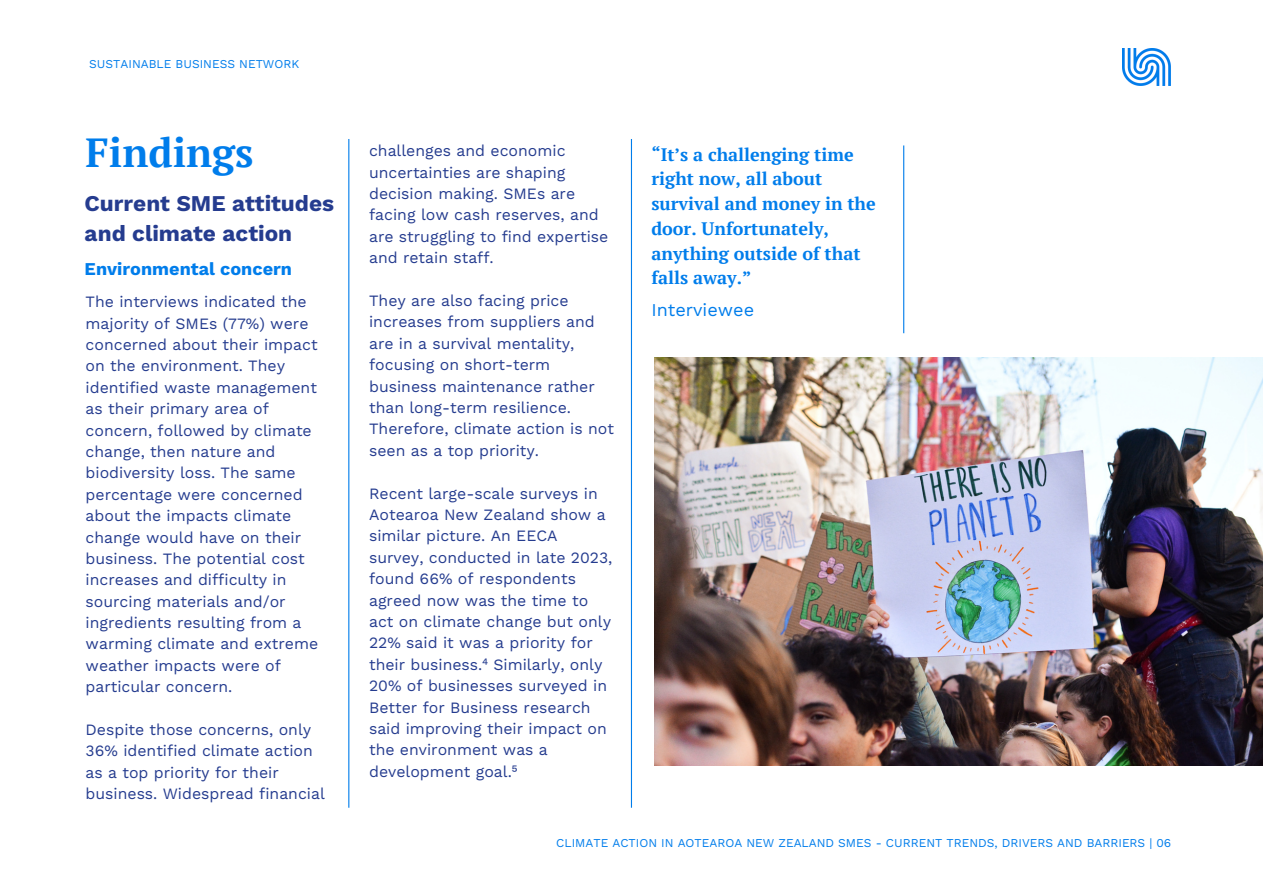
<style>
.page{position:relative;width:1263px;height:894px;background:#fff}
.page>*{position:absolute;margin:0;border:0;box-sizing:border-box;transform-origin:0 0}
.t1{font:700 40.5px "PT Serif";color:#007deb}
.t2{font:700 22.5px/30.3px "Work Sans";color:#253c8f}
.t3{font:700 18px/24.8px "PT Serif";color:#007deb}
.t4{font:700 18px "Work Sans";color:#007deb}
.t5{font:18px "Work Sans";color:#007deb}
.t6{font:15.75px/21.3px "Work Sans";color:#253c8f}
.t7{font:12px "Work Sans";color:#007deb}
</style>
<div class="page">
<img style="left:1122px;top:48px;width:49px;height:37px">
<hr style="left:348px;top:139px;width:1px;height:668px;background:#007deb">
<hr style="left:903px;top:145px;width:1px;height:188px;background:#007deb">
<img style="left:655px;top:357px;width:608px;height:408px">
<hr style="left:631px;top:139px;width:1px;height:668px;background:#007deb">
<p class="t7" style="left:89px;top:57px;width:211px">SUSTAINABLE BUSINESS NETWORK</p>
<h1 class="t1" style="left:86px;top:125px;width:169px">Findings</h1>
<p class="t6" style="left:369px;top:140px;width:241px">challenges and economic uncertainties are shaping decision making. SMEs are facing low cash reserves, and are struggling to find expertise and retain staff.</p>
<p class="t6" style="left:369px;top:290px;width:246px">They are also facing price increases from suppliers and are in a survival mentality, focusing on short-term business maintenance rather than long-term resilience.<br>Therefore, climate action is not seen as a top priority.</p>
<p class="t6" style="left:369px;top:482px;width:245px">Recent large-scale surveys in<br>Aotearoa New Zealand show a similar picture. An EECA survey, conducted in late 2023, found 66% of respondents agreed now was the time to act on climate change but only<br>22% said it was a priority for their business.⁴ Similarly, only<br>20% of businesses surveyed in<br>Better for Business research said improving their impact on the environment was a development goal.⁵</p>
<h2 class="t2" style="left:85px;top:187px;width:251px">Current SME attitudes and climate action</h2>
<p class="t4" style="left:85px;top:258px;width:209px">Environmental concern</p>
<p class="t6" style="left:86px;top:291px;width:234px">The interviews indicated the majority of SMEs (77%) were concerned about their impact on the environment. They identified waste management as their primary area of concern, followed by climate change, then nature and biodiversity loss. The same percentage were concerned about the impacts climate change would have on their business. The potential cost increases and difficulty in sourcing materials and/or ingredients resulting from a warming climate and extreme weather impacts were of particular concern.</p>
<p class="t6" style="left:86px;top:718px;width:241px">Despite those concerns, only<br>36% identified climate action as a top priority for their business. Widespread financial</p>
<p class="t3" style="left:651px;top:141px;width:226px">“It’s a challenging time right now, all about survival and money in the door. Unfortunately, anything outside of that falls away.”</p>
<p class="t5" style="left:651px;top:299px;width:104px">Interviewee</p>
<p class="t7" style="left:556px;top:835px;width:616px">CLIMATE ACTION IN AOTEAROA NEW ZEALAND SMES - CURRENT TRENDS, DRIVERS AND BARRIERS | 06</p>
</div>
